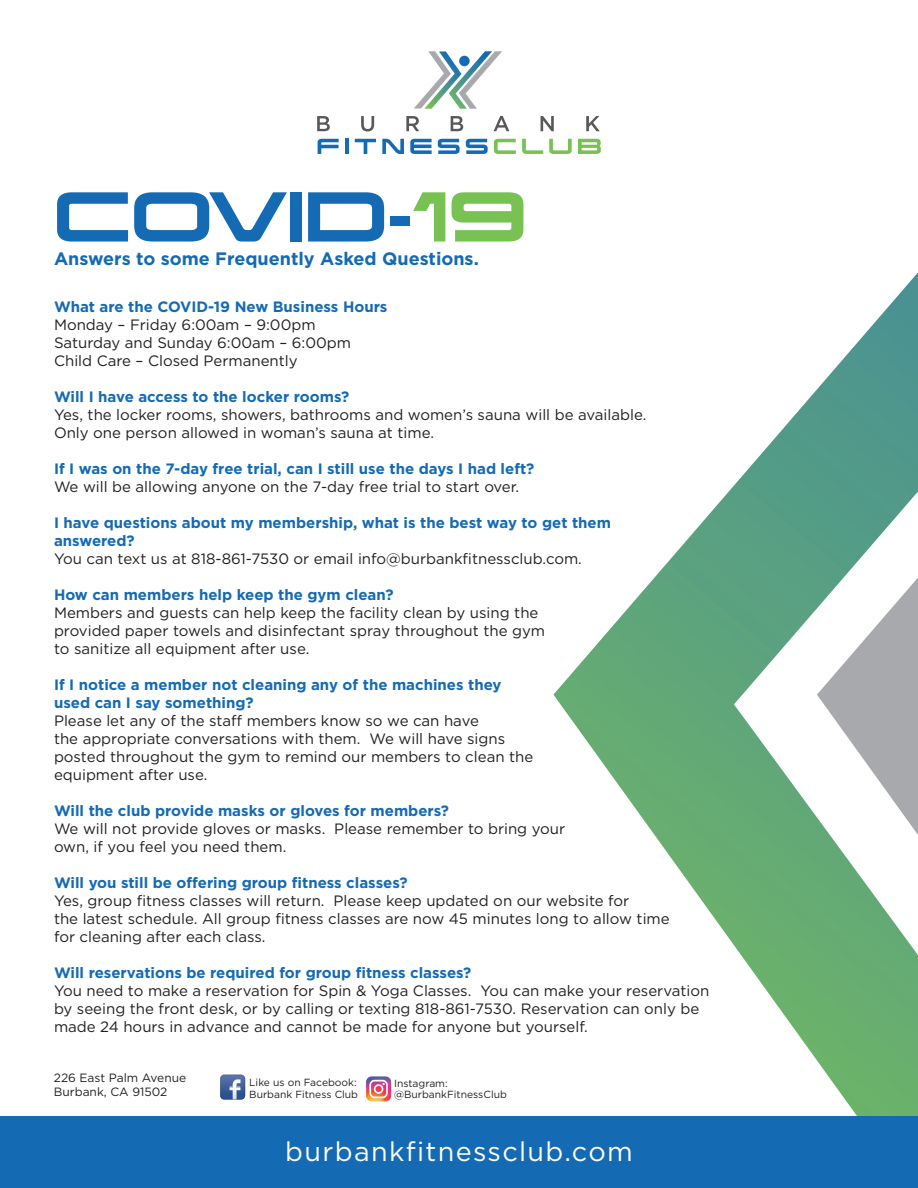
<style>
.page{position:relative;width:918px;height:1188px;background:#fff}
.page>*{position:absolute;margin:0;border:0;box-sizing:border-box;transform-origin:0 0}
.t1{font:61.5px "Korataki Rg";color:#156ab4}
.t2{font:27px "Gotham";letter-spacing:.05em;color:#fff}
.t3{font:700 18px "Gotham";color:#156ab4}
.t4{font:15px/18px "Gotham";color:#231f20}
.t5{font:700 15px/18px "Gotham";color:#156ab4}
.t6{font:12px "Gotham";color:#231f20}
.t7{font:10.35px/11.9px "Gotham";color:#231f20}
.s1{color:#77c253}
</style>
<div class="page">
<svg style="left:553px;top:272px;width:365px;height:845px"></svg>
<svg style="left:817px;top:578px;width:101px;height:257px"></svg>
<svg style="left:318px;top:139px;width:21px;height:15px"></svg>
<hr style="left:345px;top:139px;width:3px;height:15px;background:#156ab4">
<svg style="left:355px;top:139px;width:21px;height:15px"></svg>
<svg style="left:382px;top:139px;width:22px;height:15px"></svg>
<svg style="left:410px;top:139px;width:22px;height:15px"></svg>
<svg style="left:438px;top:139px;width:22px;height:15px"></svg>
<svg style="left:466px;top:139px;width:22px;height:15px"></svg>
<svg style="left:494px;top:139px;width:22px;height:15px"></svg>
<svg style="left:522px;top:139px;width:21px;height:15px"></svg>
<svg style="left:549px;top:139px;width:23px;height:15px"></svg>
<svg style="left:578px;top:139px;width:23px;height:15px"></svg>
<svg style="left:317px;top:116px;width:13px;height:15px"></svg>
<svg style="left:361px;top:116px;width:13px;height:15px"></svg>
<svg style="left:406px;top:116px;width:13px;height:15px"></svg>
<svg style="left:451px;top:116px;width:12px;height:15px"></svg>
<svg style="left:494px;top:116px;width:15px;height:15px"></svg>
<svg style="left:541px;top:116px;width:13px;height:15px"></svg>
<svg style="left:586px;top:116px;width:14px;height:15px"></svg>
<svg style="left:414px;top:51px;width:88px;height:58px"></svg>
<div style="left:459px;top:56px;width:11px;height:10px;background:#156ab4;border-radius:50%"></div>
<div style="left:0;top:1117px;width:918px;height:71px;background:#156ab4"></div>
<svg style="left:220px;top:1075px;width:25px;height:25px"></svg>
<svg style="left:366px;top:1076px;width:25px;height:26px"></svg>
<p class="t1" style="left:54px;top:180px;width:474px">COVID-<span class="s1">19</span></p>
<p class="t3" style="left:54px;top:247px;width:426px">Answers to some Frequently Asked Questions.</p>
<p class="t5" style="left:54px;top:298px;width:335px">What are the COVID-19 New Business Hours</p>
<p class="t4" style="left:54px;top:316px;width:263px">Monday – Friday 6:00am – 9:00pm</p>
<p class="t4" style="left:54px;top:334px;width:299px">Saturday and Sunday 6:00am – 6:00pm</p>
<p class="t4" style="left:54px;top:352px;width:245px">Child Care – Closed Permanently</p>
<p class="t5" style="left:54px;top:388px;width:297px">Will I have access to the locker rooms?</p>
<p class="t4" style="left:54px;top:406px;width:594px">Yes, the locker rooms, showers, bathrooms and women’s sauna will be available.</p>
<p class="t4" style="left:54px;top:424px;width:382px">Only one person allowed in woman’s sauna at time.</p>
<p class="t5" style="left:54px;top:460px;width:482px">If I was on the 7-day free trial, can I still use the days I had left?</p>
<p class="t4" style="left:54px;top:478px;width:467px">We will be allowing anyone on the 7-day free trial to start over.</p>
<p class="t5" style="left:54px;top:514px;width:559px">I have questions about my membership, what is the best way to get them answered?</p>
<p class="t4" style="left:54px;top:550px;width:529px">You can text us at 818-861-7530 or email info@burbankfitnessclub.com.</p>
<p class="t5" style="left:54px;top:586px;width:341px">How can members help keep the gym clean?</p>
<p class="t4" style="left:54px;top:604px;width:493px">Members and guests can help keep the facility clean by using the provided paper towels and disinfectant spray throughout the gym to sanitize all equipment after use.</p>
<p class="t5" style="left:54px;top:676px;width:449px">If I notice a member not cleaning any of the machines they used can I say something?</p>
<p class="t4" style="left:54px;top:712px;width:481px">Please let any of the staff members know so we can have<br>the appropriate conversations with them. We will have signs posted throughout the gym to remind our members to clean the equipment after use.</p>
<p class="t5" style="left:54px;top:802px;width:397px">Will the club provide masks or gloves for members?</p>
<p class="t4" style="left:54px;top:820px;width:513px">We will not provide gloves or masks. Please remember to bring your own, if you feel you need them.</p>
<p class="t5" style="left:54px;top:874px;width:355px">Will you still be offering group fitness classes?</p>
<p class="t4" style="left:54px;top:892px;width:617px">Yes, group fitness classes will return. Please keep updated on our website for<br>the latest schedule. All group fitness classes are now 45 minutes long to allow time for cleaning after each class.</p>
<p class="t5" style="left:54px;top:964px;width:419px">Will reservations be required for group fitness classes?</p>
<p class="t4" style="left:54px;top:982px;width:657px">You need to make a reservation for Spin &amp; Yoga Classes. You can make your reservation by seeing the front desk, or by calling or texting 818-861-7530. Reservation can only be made 24 hours in advance and cannot be made for anyone but yourself.</p>
<p class="t6" style="left:54px;top:1070px;width:134px">226 East Palm Avenue</p>
<p class="t6" style="left:54px;top:1084px;width:115px">Burbank, CA 91502</p>
<p class="t7" style="left:249px;top:1076px;width:110px">Like us on Facebook:<br>Burbank Fitness Club</p>
<p class="t7" style="left:394px;top:1077px;width:114px">Instagram: @BurbankFitnessClub</p>
<p class="t2" style="left:285px;top:1134px;width:349px">burbankfitnessclub.com</p>
</div>
